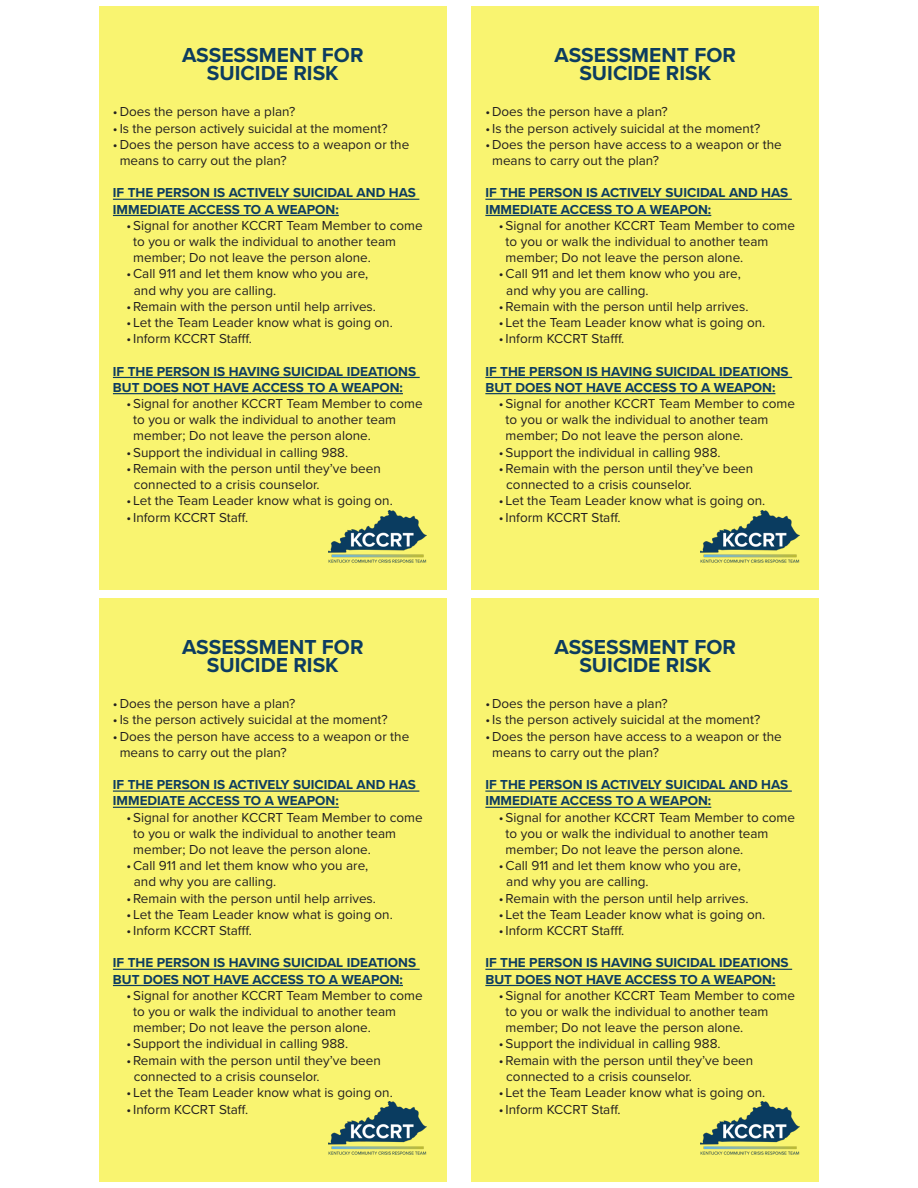
<style>
.page{position:relative;width:918px;height:1188px;background:#fff}
.page>*{position:absolute;margin:0;border:0;box-sizing:border-box;transform-origin:0 0}
.t1{font:700 21px "Proxima Nova";color:#0d3c60}
.t2{font:13.5px/16.2px "Proxima Nova";color:#231f20}
.t3{font:700 13.5px/16.2px "Proxima Nova";color:#0d3c60}
</style>
<div class="page">
<div style="left:99px;top:6px;width:347px;height:584px;background:#f9f470"></div>
<img style="left:328px;top:510px;width:99px;height:53px">
<hr style="left:113px;top:199px;width:306px;height:1px;background:#0d3c60">
<hr style="left:113px;top:215px;width:226px;height:1px;background:#0d3c60">
<hr style="left:113px;top:377px;width:307px;height:1px;background:#0d3c60">
<hr style="left:113px;top:393px;width:290px;height:1px;background:#0d3c60">
<div style="left:472px;top:6px;width:347px;height:584px;background:#f9f470"></div>
<img style="left:701px;top:510px;width:98px;height:53px">
<hr style="left:485px;top:199px;width:307px;height:1px;background:#0d3c60">
<hr style="left:485px;top:215px;width:226px;height:1px;background:#0d3c60">
<hr style="left:485px;top:377px;width:307px;height:1px;background:#0d3c60">
<hr style="left:485px;top:393px;width:290px;height:1px;background:#0d3c60">
<div style="left:472px;top:598px;width:347px;height:584px;background:#f9f470"></div>
<img style="left:701px;top:1102px;width:98px;height:53px">
<hr style="left:485px;top:791px;width:307px;height:1px;background:#0d3c60">
<hr style="left:485px;top:807px;width:226px;height:1px;background:#0d3c60">
<hr style="left:485px;top:969px;width:307px;height:1px;background:#0d3c60">
<hr style="left:485px;top:985px;width:290px;height:1px;background:#0d3c60">
<div style="left:99px;top:598px;width:347px;height:584px;background:#f9f470"></div>
<img style="left:328px;top:1102px;width:99px;height:53px">
<hr style="left:113px;top:791px;width:306px;height:1px;background:#0d3c60">
<hr style="left:113px;top:807px;width:226px;height:1px;background:#0d3c60">
<hr style="left:113px;top:969px;width:307px;height:1px;background:#0d3c60">
<hr style="left:113px;top:985px;width:290px;height:1px;background:#0d3c60">
<p class="t1" style="left:182px;top:40px;width:183px">ASSESSMENT FOR</p>
<p class="t1" style="left:207px;top:58px;width:133px">SUICIDE RISK</p>
<p class="t2" style="left:113px;top:103px;width:184px">• Does the person have a plan?</p>
<p class="t2" style="left:113px;top:119px;width:276px">•Is the person actively suicidal at the moment?</p>
<p class="t2" style="left:120px;top:136px;width:291px;text-indent:-7px">• Does the person have access to a weapon or the means to carry out the plan?</p>
<p class="t3" style="left:113px;top:184px;width:305px">IF THE PERSON IS ACTIVELY SUICIDAL AND HAS<br>IMMEDIATE ACCESS TO A WEAPON:</p>
<p class="t2" style="left:133px;top:217px;width:291px;text-indent:-7px">•Signal for another KCCRT Team Member to come to you or walk the individual to another team member; Do not leave the person alone.</p>
<p class="t2" style="left:126px;top:265px;width:243px">•Call 911 and let them know who you are,</p>
<p class="t2" style="left:134px;top:281px;width:144px">and why you are calling.</p>
<p class="t2" style="left:126px;top:298px;width:251px">•Remain with the person until help arrives.</p>
<p class="t2" style="left:126px;top:314px;width:268px">• Let the Team Leader know what is going on.</p>
<p class="t2" style="left:126px;top:330px;width:127px">•Inform KCCRT Stafff.</p>
<p class="t3" style="left:113px;top:363px;width:305px">IF THE PERSON IS HAVING SUICIDAL IDEATIONS<br>BUT DOES NOT HAVE ACCESS TO A WEAPON:</p>
<p class="t2" style="left:133px;top:395px;width:291px;text-indent:-7px">•Signal for another KCCRT Team Member to come to you or walk the individual to another team member; Do not leave the person alone.</p>
<p class="t2" style="left:126px;top:443px;width:223px">•Support the individual in calling 988.</p>
<p class="t2" style="left:126px;top:460px;width:256px">•Remain with the person until they’ve been</p>
<p class="t2" style="left:134px;top:476px;width:187px">connected to a crisis counselor.</p>
<p class="t2" style="left:126px;top:492px;width:268px">• Let the Team Leader know what is going on.</p>
<p class="t2" style="left:126px;top:509px;width:123px">•Inform KCCRT Staff.</p>
<p class="t1" style="left:182px;top:632px;width:183px">ASSESSMENT FOR</p>
<p class="t1" style="left:207px;top:650px;width:133px">SUICIDE RISK</p>
<p class="t2" style="left:113px;top:695px;width:184px">• Does the person have a plan?</p>
<p class="t2" style="left:113px;top:711px;width:276px">•Is the person actively suicidal at the moment?</p>
<p class="t2" style="left:120px;top:727px;width:291px;text-indent:-7px">• Does the person have access to a weapon or the means to carry out the plan?</p>
<p class="t3" style="left:113px;top:776px;width:305px">IF THE PERSON IS ACTIVELY SUICIDAL AND HAS<br>IMMEDIATE ACCESS TO A WEAPON:</p>
<p class="t2" style="left:133px;top:808px;width:291px;text-indent:-7px">•Signal for another KCCRT Team Member to come to you or walk the individual to another team member; Do not leave the person alone.</p>
<p class="t2" style="left:126px;top:857px;width:243px">•Call 911 and let them know who you are,</p>
<p class="t2" style="left:134px;top:873px;width:144px">and why you are calling.</p>
<p class="t2" style="left:126px;top:889px;width:251px">•Remain with the person until help arrives.</p>
<p class="t2" style="left:126px;top:906px;width:268px">• Let the Team Leader know what is going on.</p>
<p class="t2" style="left:126px;top:922px;width:127px">•Inform KCCRT Stafff.</p>
<p class="t3" style="left:113px;top:955px;width:305px">IF THE PERSON IS HAVING SUICIDAL IDEATIONS<br>BUT DOES NOT HAVE ACCESS TO A WEAPON:</p>
<p class="t2" style="left:133px;top:987px;width:291px;text-indent:-7px">•Signal for another KCCRT Team Member to come to you or walk the individual to another team member; Do not leave the person alone.</p>
<p class="t2" style="left:126px;top:1035px;width:223px">•Support the individual in calling 988.</p>
<p class="t2" style="left:126px;top:1051px;width:256px">•Remain with the person until they’ve been</p>
<p class="t2" style="left:134px;top:1068px;width:187px">connected to a crisis counselor.</p>
<p class="t2" style="left:126px;top:1084px;width:268px">• Let the Team Leader know what is going on.</p>
<p class="t2" style="left:126px;top:1101px;width:123px">•Inform KCCRT Staff.</p>
<p class="t1" style="left:554px;top:40px;width:183px">ASSESSMENT FOR</p>
<p class="t1" style="left:579px;top:58px;width:133px">SUICIDE RISK</p>
<p class="t2" style="left:485px;top:103px;width:184px">• Does the person have a plan?</p>
<p class="t2" style="left:485px;top:119px;width:276px">•Is the person actively suicidal at the moment?</p>
<p class="t2" style="left:492px;top:136px;width:291px;text-indent:-7px">• Does the person have access to a weapon or the means to carry out the plan?</p>
<p class="t3" style="left:485px;top:184px;width:305px">IF THE PERSON IS ACTIVELY SUICIDAL AND HAS<br>IMMEDIATE ACCESS TO A WEAPON:</p>
<p class="t2" style="left:506px;top:217px;width:291px;text-indent:-7px">•Signal for another KCCRT Team Member to come to you or walk the individual to another team member; Do not leave the person alone.</p>
<p class="t2" style="left:499px;top:265px;width:243px">•Call 911 and let them know who you are,</p>
<p class="t2" style="left:506px;top:281px;width:144px">and why you are calling.</p>
<p class="t2" style="left:499px;top:298px;width:251px">•Remain with the person until help arrives.</p>
<p class="t2" style="left:499px;top:314px;width:268px">• Let the Team Leader know what is going on.</p>
<p class="t2" style="left:499px;top:330px;width:127px">•Inform KCCRT Stafff.</p>
<p class="t3" style="left:485px;top:363px;width:305px">IF THE PERSON IS HAVING SUICIDAL IDEATIONS<br>BUT DOES NOT HAVE ACCESS TO A WEAPON:</p>
<p class="t2" style="left:506px;top:395px;width:291px;text-indent:-7px">•Signal for another KCCRT Team Member to come to you or walk the individual to another team member; Do not leave the person alone.</p>
<p class="t2" style="left:499px;top:443px;width:223px">•Support the individual in calling 988.</p>
<p class="t2" style="left:499px;top:460px;width:256px">•Remain with the person until they’ve been</p>
<p class="t2" style="left:506px;top:476px;width:187px">connected to a crisis counselor.</p>
<p class="t2" style="left:499px;top:492px;width:268px">• Let the Team Leader know what is going on.</p>
<p class="t2" style="left:499px;top:509px;width:123px">•Inform KCCRT Staff.</p>
<p class="t1" style="left:554px;top:632px;width:183px">ASSESSMENT FOR</p>
<p class="t1" style="left:579px;top:650px;width:133px">SUICIDE RISK</p>
<p class="t2" style="left:485px;top:695px;width:184px">• Does the person have a plan?</p>
<p class="t2" style="left:485px;top:711px;width:276px">•Is the person actively suicidal at the moment?</p>
<p class="t2" style="left:492px;top:727px;width:291px;text-indent:-7px">• Does the person have access to a weapon or the means to carry out the plan?</p>
<p class="t3" style="left:485px;top:776px;width:305px">IF THE PERSON IS ACTIVELY SUICIDAL AND HAS<br>IMMEDIATE ACCESS TO A WEAPON:</p>
<p class="t2" style="left:506px;top:808px;width:291px;text-indent:-7px">•Signal for another KCCRT Team Member to come to you or walk the individual to another team member; Do not leave the person alone.</p>
<p class="t2" style="left:499px;top:857px;width:243px">•Call 911 and let them know who you are,</p>
<p class="t2" style="left:506px;top:873px;width:144px">and why you are calling.</p>
<p class="t2" style="left:499px;top:889px;width:251px">•Remain with the person until help arrives.</p>
<p class="t2" style="left:499px;top:906px;width:268px">• Let the Team Leader know what is going on.</p>
<p class="t2" style="left:499px;top:922px;width:127px">•Inform KCCRT Stafff.</p>
<p class="t3" style="left:485px;top:955px;width:305px">IF THE PERSON IS HAVING SUICIDAL IDEATIONS<br>BUT DOES NOT HAVE ACCESS TO A WEAPON:</p>
<p class="t2" style="left:506px;top:987px;width:291px;text-indent:-7px">•Signal for another KCCRT Team Member to come to you or walk the individual to another team member; Do not leave the person alone.</p>
<p class="t2" style="left:499px;top:1035px;width:223px">•Support the individual in calling 988.</p>
<p class="t2" style="left:499px;top:1051px;width:256px">•Remain with the person until they’ve been</p>
<p class="t2" style="left:506px;top:1068px;width:187px">connected to a crisis counselor.</p>
<p class="t2" style="left:499px;top:1084px;width:268px">• Let the Team Leader know what is going on.</p>
<p class="t2" style="left:499px;top:1101px;width:123px">•Inform KCCRT Staff.</p>
</div>
